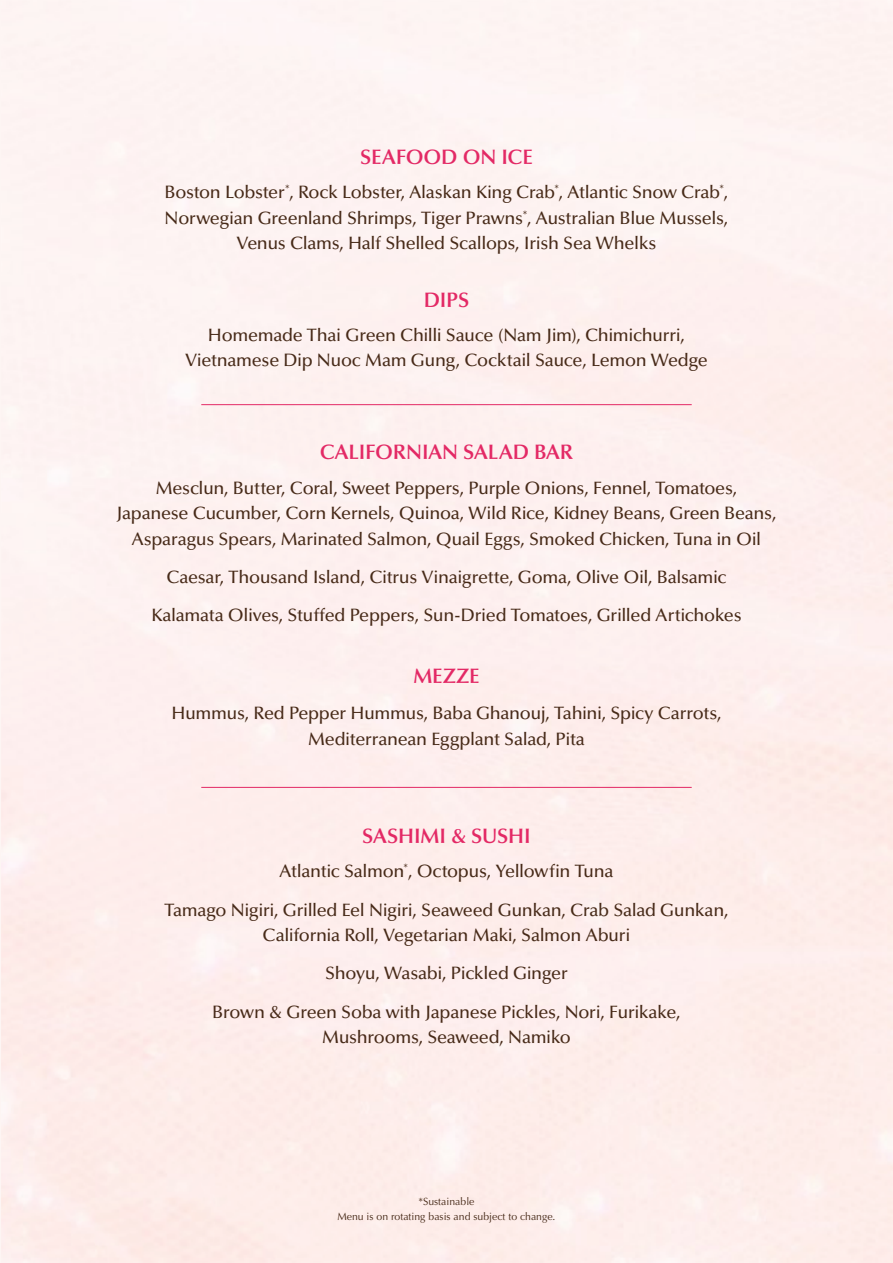
<style>
.page{position:relative;width:893px;height:1263px;background:#fff}
.page>*{position:absolute;margin:0;border:0;box-sizing:border-box;transform-origin:0 0}
.t1{font:600 21px "Optima LT Pro";letter-spacing:-.01em;color:#e32965}
.t2{font:500 18px/25.5px "Optima LT Pro";letter-spacing:-.02em;color:#472a18;text-align:center}
.t3{font:10.5px "Optima LT Pro";color:#472a18}
</style>
<div class="page">
<hr style="left:201px;top:404px;width:491px;height:1px;background:#e32965">
<hr style="left:201px;top:787px;width:491px;height:1px;background:#e32965">
<p class="t1" style="left:360px;top:143px;width:174px">SEAFOOD ON ICE</p>
<p class="t2" style="left:164px;top:179px;width:565px">Boston Lobster<sup>*</sup>, Rock Lobster, Alaskan King Crab<sup>*</sup>, Atlantic Snow Crab<sup>*</sup>,<br>Norwegian Greenland Shrimps, Tiger Prawns<sup>*</sup>, Australian Blue Mussels,<br>Venus Clams, Half Shelled Scallops, Irish Sea Whelks</p>
<p class="t1" style="left:424px;top:287px;width:47px">DIPS</p>
<p class="t2" style="left:185px;top:322px;width:524px">Homemade Thai Green Chilli Sauce (Nam Jim), Chimichurri,<br>Vietnamese Dip Nuoc Mam Gung, Cocktail Sauce, Lemon Wedge</p>
<p class="t1" style="left:320px;top:439px;width:255px">CALIFORNIAN SALAD BAR</p>
<p class="t2" style="left:116px;top:475px;width:661px">Mesclun, Butter, Coral, Sweet Peppers, Purple Onions, Fennel, Tomatoes,<br>Japanese Cucumber, Corn Kernels, Quinoa, Wild Rice, Kidney Beans, Green Beans,<br>Asparagus Spears, Marinated Salmon, Quail Eggs, Smoked Chicken, Tuna in Oil</p>
<p class="t2" style="left:151px;top:558px;width:592px;line-height:38.2px">Caesar, Thousand Island, Citrus Vinaigrette, Goma, Olive Oil, Balsamic<br>Kalamata Olives, Stuffed Peppers, Sun-Dried Tomatoes, Grilled Artichokes</p>
<p class="t1" style="left:413px;top:663px;width:68px">MEZZE</p>
<p class="t2" style="left:171px;top:700px;width:552px">Hummus, Red Pepper Hummus, Baba Ghanouj, Tahini, Spicy Carrots,<br>Mediterranean Eggplant Salad, Pita</p>
<p class="t1" style="left:362px;top:822px;width:170px">SASHIMI &amp; SUSHI</p>
<p class="t2" style="left:164px;top:852px;width:566px;line-height:38.2px">Atlantic Salmon<sup>*</sup>, Octopus, Yellowfin Tuna<br>Tamago Nigiri, Grilled Eel Nigiri, Seaweed Gunkan, Crab Salad Gunkan,</p>
<p class="t2" style="left:212px;top:916px;width:470px;line-height:38.2px">California Roll, Vegetarian Maki, Salmon Aburi<br>Shoyu, Wasabi, Pickled Ginger<br>Brown &amp; Green Soba with Japanese Pickles, Nori, Furikake,</p>
<p class="t2" style="left:322px;top:1024px;width:250px">Mushrooms, Seaweed, Namiko</p>
<p class="t3" style="left:418px;top:1195px;width:58px">*Sustainable</p>
<p class="t3" style="left:337px;top:1210px;width:220px">Menu is on rotating basis and subject to change.</p>
</div>
